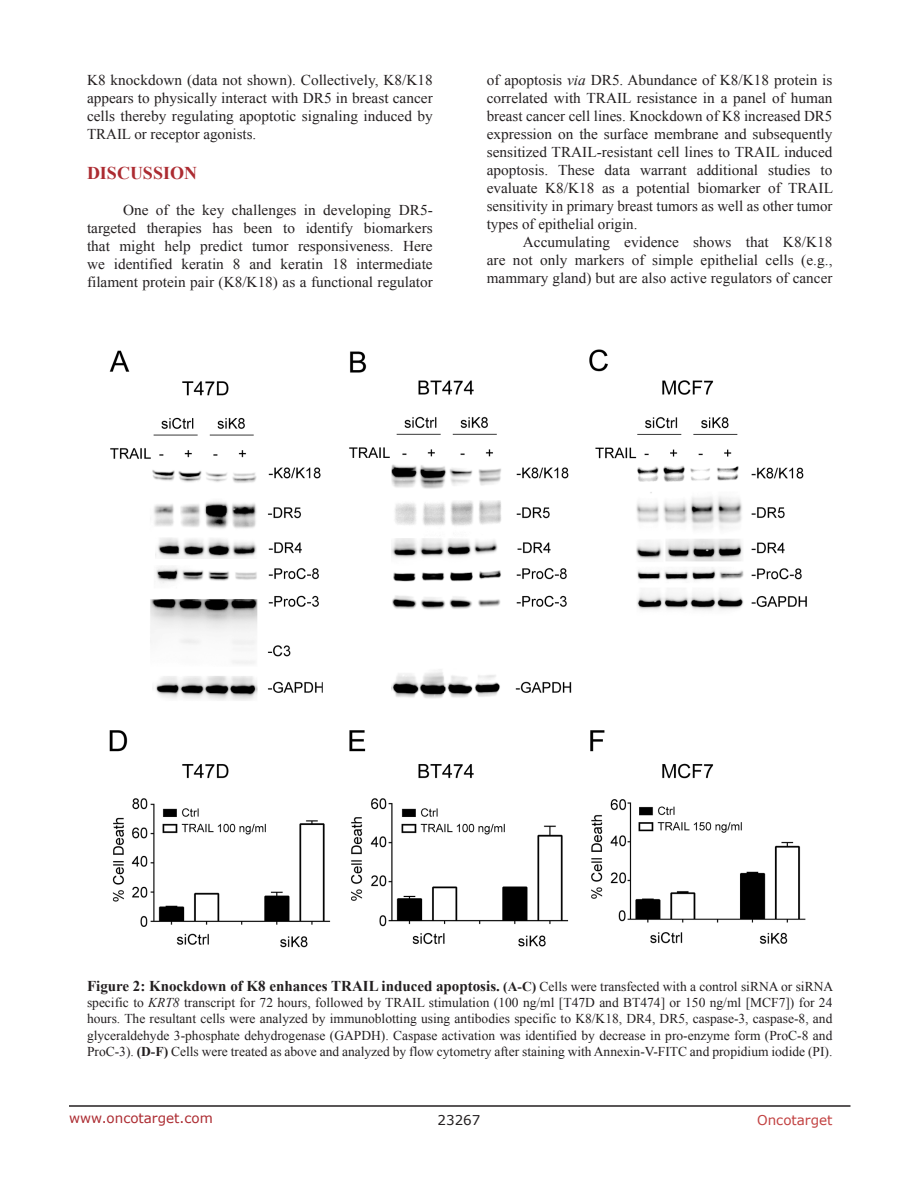
<style>
.page{position:relative;width:918px;height:1188px;background:#fff}
.page>*{position:absolute;margin:0;border:0;box-sizing:border-box;transform-origin:0 0}
.Heading{font:700 18px "Times New Roman";color:#ac2b31}
.BodyText{font:15px/18px "Times New Roman";color:#231f20;text-align:justify}
.figuretext{font:700 15px "Times New Roman";color:#231f20}
.figuretext-2{font:13.5px/16.2px "Times New Roman";color:#231f20;text-align:justify}
.t1{font:13.5px "Verdana";color:#ac2b31}
.t2{font:13.5px "Verdana";color:#c24141}
.t3{font:13.5px "Verdana";color:#231f20}
.s1{font-style:italic}
.s2{font-size:13.5px}
.s3{font-weight:400;font-size:13.5px}
.s4{font-weight:700}
</style>
<div class="page">
<hr style="left:69px;top:1105px;width:781px;height:2px;background:#231f20">
<img style="left:109px;top:349px;width:698px;height:599px">
<p class="BodyText" style="left:87px;top:71px;width:347px">K8 knockdown (data not shown). Collectively, K8/K18 appears to physically interact with DR5 in breast cancer cells thereby regulating apoptotic signaling induced by TRAIL or receptor agonists.</p>
<p class="Heading" style="left:87px;top:161px;width:112px">DISCUSSION</p>
<p class="BodyText" style="left:87px;top:201px;width:347px;text-indent:36px">One of the key challenges in developing DR5- targeted therapies has been to identify biomarkers that might help predict tumor responsiveness. Here we identified keratin 8 and keratin 18 intermediate filament protein pair (K8/K18) as a functional regulator</p>
<p class="BodyText" style="left:487px;top:71px;width:348px">of apoptosis <span class="s1">via</span> DR5. Abundance of K8/K18 protein is correlated with TRAIL resistance in a panel of human breast cancer cell lines. Knockdown of K8 increased DR5 expression on the surface membrane and subsequently sensitized TRAIL-resistant cell lines to TRAIL induced apoptosis. These data warrant additional studies to evaluate K8/K18 as a potential biomarker of TRAIL sensitivity in primary breast tumors as well as other tumor types of epithelial origin.</p>
<p class="BodyText" style="left:487px;top:233px;width:347px;text-indent:36px">Accumulating evidence shows that K8/K18 are not only markers of simple epithelial cells (e.g., mammary gland) but are also active regulators of cancer</p>
<p class="figuretext" style="left:87px;top:976px;width:748px">Figure 2: Knockdown of K8 enhances TRAIL induced apoptosis. <span class="s2">(A-C)</span> <span class="s3">Cells were transfected with a control siRNA or siRNA</span></p>
<p class="figuretext-2" style="left:87px;top:994px;width:747px">specific to <span class="s1">KRT8</span> transcript for 72 hours, followed by TRAIL stimulation (100 ng/ml [T47D and BT474] or 150 ng/ml [MCF7]) for 24 hours. The resultant cells were analyzed by immunoblotting using antibodies specific to K8/K18, DR4, DR5, caspase-3, caspase-8, and glyceraldehyde 3-phosphate dehydrogenase (GAPDH). Caspase activation was identified by decrease in pro-enzyme form (ProC-8 and ProC-3). <span class="s4">(D-F)</span> Cells were treated as above and analyzed by flow cytometry after staining with Annexin-V-FITC and propidium iodide (PI).</p>
<p class="t1" style="left:69px;top:1109px;width:145px">www.oncotarget.com</p>
<p class="t3" style="left:438px;top:1111px;width:44px">23267</p>
<p class="t2" style="left:757px;top:1111px;width:77px">Oncotarget</p>
</div>
